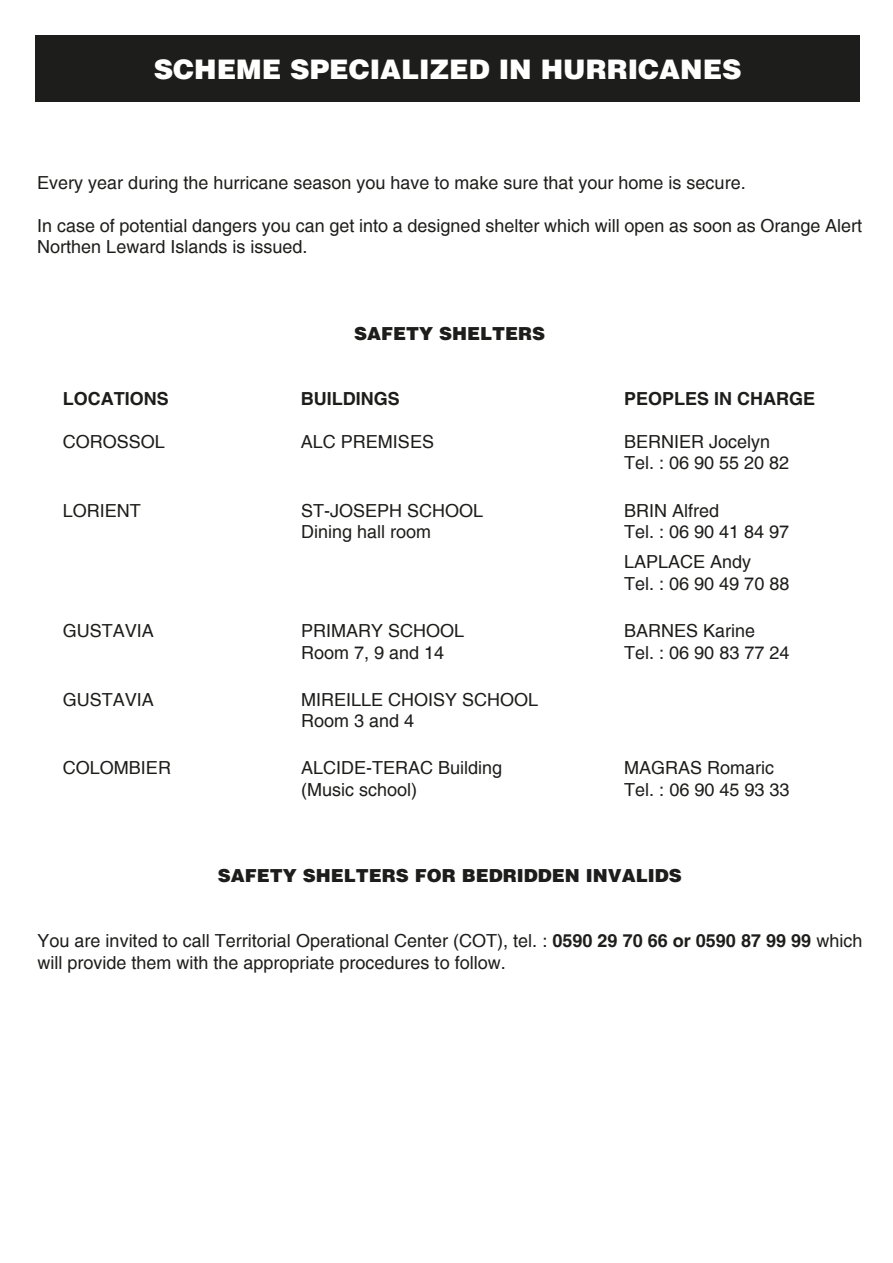
<style>
.page{position:relative;width:893px;height:1263px;background:#fff}
.page>*{position:absolute;margin:0;border:0;box-sizing:border-box;transform-origin:0 0}
.t1{font:900 27px "Helvetica";color:#fff}
.t2{font:18px/21.6px "Helvetica";color:#1d1d1b}
.t3{font:900 18px "Helvetica";color:#1d1d1b}
.t4{font:700 18px "Helvetica";color:#1d1d1b}
.s1{font-weight:700}
</style>
<div class="page">
<div style="left:35px;top:35px;width:825px;height:67px;background:#1d1d1b"></div>
<h1 class="t1" style="left:154px;top:51px;width:589px">SCHEME SPECIALIZED IN HURRICANES</h1>
<p class="t2" style="left:37px;top:172px;width:710px">Every year during the hurricane season you have to make sure that your home is secure.</p>
<p class="t2" style="left:37px;top:215px;width:826px">In case of potential dangers you can get into a designed shelter which will open as soon as Orange Alert<br>Northen Leward Islands is issued.</p>
<p class="t3" style="left:354px;top:322px;width:192px">SAFETY SHELTERS</p>
<p class="t4" style="left:63px;top:387px;width:108px">LOCATIONS</p>
<p class="t4" style="left:301px;top:387px;width:101px">BUILDINGS</p>
<p class="t4" style="left:624px;top:387px;width:193px">PEOPLES IN CHARGE</p>
<p class="t2" style="left:63px;top:431px;width:104px">COROSSOL</p>
<p class="t2" style="left:301px;top:431px;width:135px">ALC PREMISES</p>
<p class="t2" style="left:624px;top:431px;width:167px">BERNIER Jocelyn<br>Tel. : 06 90 55 20 82</p>
<p class="t2" style="left:63px;top:500px;width:80px">LORIENT</p>
<p class="t2" style="left:301px;top:500px;width:184px">ST-JOSEPH SCHOOL</p>
<p class="t2" style="left:624px;top:500px;width:97px">BRIN Alfred</p>
<p class="t2" style="left:301px;top:521px;width:132px">Dining hall room</p>
<p class="t2" style="left:624px;top:517px;width:167px;line-height:30px">Tel. : 06 90 41 84 97<br>LAPLACE Andy</p>
<p class="t2" style="left:624px;top:573px;width:167px">Tel. : 06 90 49 70 88</p>
<p class="t2" style="left:63px;top:620px;width:93px">GUSTAVIA</p>
<p class="t2" style="left:301px;top:620px;width:165px">PRIMARY SCHOOL</p>
<p class="t2" style="left:624px;top:620px;width:133px">BARNES Karine</p>
<p class="t2" style="left:301px;top:641px;width:145px">Room 7, 9 and 14</p>
<p class="t2" style="left:624px;top:641px;width:167px">Tel. : 06 90 83 77 24</p>
<p class="t2" style="left:63px;top:689px;width:93px">GUSTAVIA</p>
<p class="t2" style="left:301px;top:689px;width:239px">MIREILLE CHOISY SCHOOL<br>Room 3 and 4</p>
<p class="t2" style="left:63px;top:757px;width:110px">COLOMBIER</p>
<p class="t2" style="left:301px;top:757px;width:203px">ALCIDE-TERAC Building</p>
<p class="t2" style="left:624px;top:757px;width:152px">MAGRAS Romaric</p>
<p class="t2" style="left:301px;top:779px;width:118px">(Music school)</p>
<p class="t2" style="left:624px;top:779px;width:167px">Tel. : 06 90 45 93 33</p>
<p class="t3" style="left:218px;top:864px;width:465px">SAFETY SHELTERS FOR BEDRIDDEN INVALIDS</p>
<p class="t2" style="left:37px;top:930px;width:826px">You are invited to call Territorial Operational Center (COT), tel. : <span class="s1">0590 29 70 66 or 0590 87 99 99</span> which will provide them with the appropriate procedures to follow.</p>
</div>
